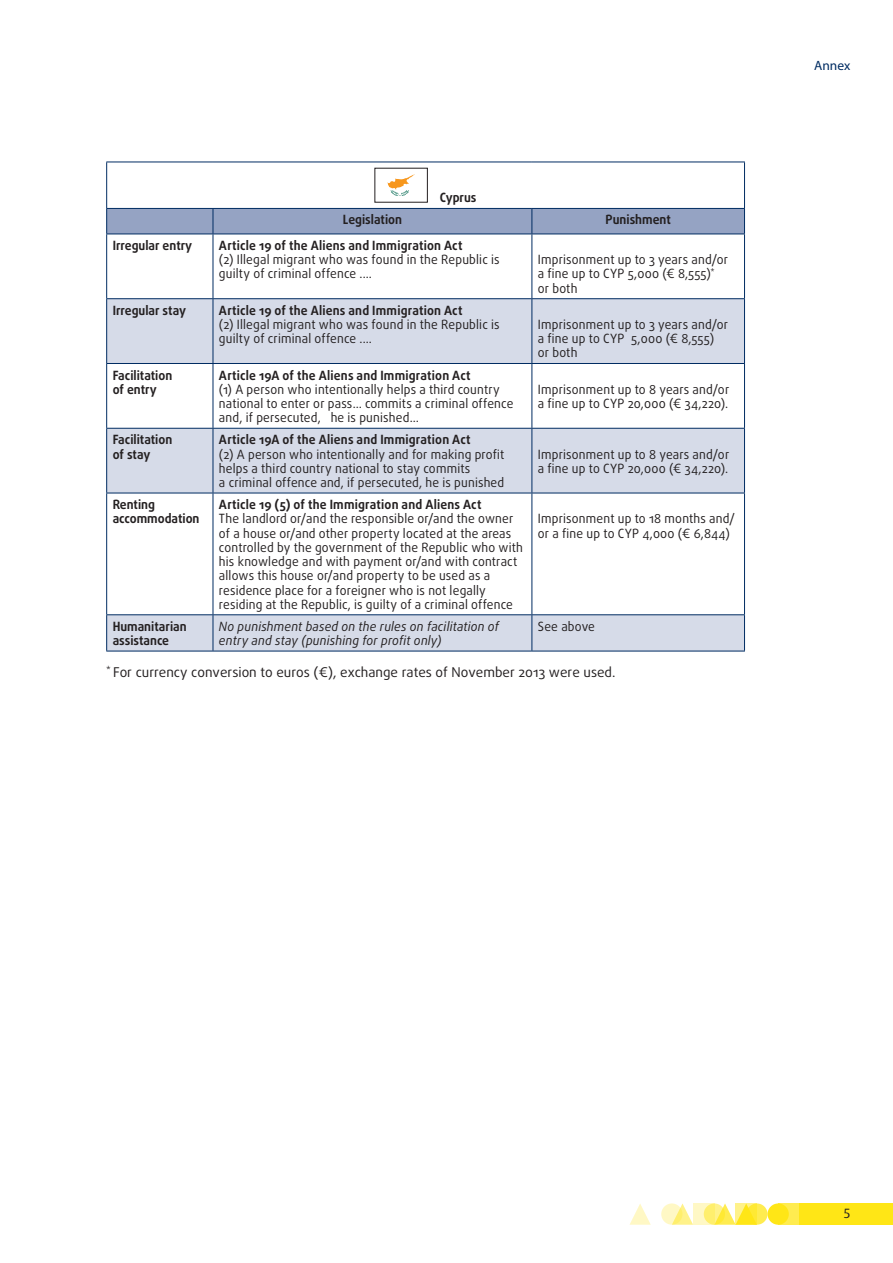
<style>
.page{position:relative;width:893px;height:1263px;background:#fff}
.page>*{position:absolute;margin:0;border:0;box-sizing:border-box;transform-origin:0 0}
.body_text{font:13.5px "Daxline Pro";color:#231f20}
.t1{font:13.5px "Myriad Pro";color:#002c62}
.t2{font:13.5px "Dax";color:#231f20}
.table_body{font:12.75px/14.2px "Daxline Pro";letter-spacing:.015em;color:#231f20;scale:.95 1}
.table_body-2{font:700 12.75px "Daxline Pro";letter-spacing:.015em;color:#231f20;scale:.95 1}
.table_header{font:700 12.75px/14.2px "Daxline Pro";color:#231f20;scale:.95 1}
.table_body-3{font:italic 12.75px/14.2px "Daxline Pro";letter-spacing:.015em;color:#231f20;scale:.95 1}
</style>
<div class="page">
<div style="left:746px;top:1203px;width:21px;height:22px;background:#ffec50;border-radius:50%"></div>
<div style="left:778px;top:1203px;width:21px;height:22px;background:#ffec50"></div>
<div style="left:799px;top:1203px;width:94px;height:22px;background:#ffe616"></div>
<svg style="left:675px;top:1203px;width:18px;height:22px"></svg>
<svg style="left:629px;top:1204px;width:22px;height:21px"></svg>
<div style="left:767px;top:1203px;width:22px;height:22px;background:#ffe616;border-radius:50%"></div>
<svg style="left:718px;top:1203px;width:18px;height:22px"></svg>
<svg style="left:704px;top:1203px;width:21px;height:22px"></svg>
<svg style="left:661px;top:1203px;width:21px;height:22px"></svg>
<svg style="left:736px;top:1203px;width:21px;height:22px"></svg>
<svg style="left:693px;top:1203px;width:21px;height:22px"></svg>
<svg style="left:107px;top:299px;width:637px;height:352px"></svg>
<hr style="left:106px;top:162px;width:107px;height:1px;background:#002c62">
<hr style="left:106px;top:162px;width:1px;height:46px;background:#002c62">
<hr style="left:213px;top:162px;width:319px;height:1px;background:#002c62">
<hr style="left:532px;top:162px;width:213px;height:1px;background:#002c62">
<hr style="left:744px;top:162px;width:1px;height:46px;background:#002c62">
<svg style="left:106px;top:208px;width:639px;height:26px;background:#8b9bbc"></svg>
<hr style="left:106px;top:234px;width:107px;height:1px;background:#002c62">
<hr style="left:106px;top:234px;width:1px;height:64px;background:#002c62">
<hr style="left:213px;top:234px;width:319px;height:1px;background:#002c62">
<hr style="left:213px;top:234px;width:1px;height:64px;background:#002c62">
<hr style="left:532px;top:234px;width:213px;height:1px;background:#002c62">
<hr style="left:531px;top:234px;width:1px;height:64px;background:#002c62">
<hr style="left:744px;top:234px;width:1px;height:64px;background:#002c62">
<hr style="left:106px;top:298px;width:107px;height:1px;background:#002c62">
<hr style="left:106px;top:299px;width:1px;height:64px;background:#002c62">
<hr style="left:213px;top:298px;width:319px;height:1px;background:#002c62">
<hr style="left:213px;top:299px;width:1px;height:64px;background:#002c62">
<hr style="left:532px;top:298px;width:213px;height:1px;background:#002c62">
<hr style="left:531px;top:299px;width:1px;height:64px;background:#002c62">
<hr style="left:744px;top:299px;width:1px;height:64px;background:#002c62">
<hr style="left:106px;top:363px;width:107px;height:1px;background:#002c62">
<hr style="left:106px;top:364px;width:1px;height:64px;background:#002c62">
<hr style="left:213px;top:363px;width:319px;height:1px;background:#002c62">
<hr style="left:213px;top:364px;width:1px;height:64px;background:#002c62">
<hr style="left:532px;top:363px;width:213px;height:1px;background:#002c62">
<hr style="left:531px;top:364px;width:1px;height:64px;background:#002c62">
<hr style="left:744px;top:364px;width:1px;height:64px;background:#002c62">
<hr style="left:106px;top:428px;width:107px;height:1px;background:#002c62">
<hr style="left:106px;top:429px;width:1px;height:64px;background:#002c62">
<hr style="left:213px;top:428px;width:319px;height:1px;background:#002c62">
<hr style="left:213px;top:429px;width:1px;height:64px;background:#002c62">
<hr style="left:532px;top:428px;width:213px;height:1px;background:#002c62">
<hr style="left:531px;top:429px;width:1px;height:64px;background:#002c62">
<hr style="left:744px;top:429px;width:1px;height:64px;background:#002c62">
<hr style="left:106px;top:493px;width:107px;height:1px;background:#002c62">
<hr style="left:106px;top:493px;width:1px;height:121px;background:#002c62">
<hr style="left:213px;top:493px;width:319px;height:1px;background:#002c62">
<hr style="left:213px;top:493px;width:1px;height:121px;background:#002c62">
<hr style="left:532px;top:493px;width:213px;height:1px;background:#002c62">
<hr style="left:531px;top:493px;width:1px;height:121px;background:#002c62">
<hr style="left:744px;top:493px;width:1px;height:121px;background:#002c62">
<hr style="left:106px;top:614px;width:107px;height:1px;background:#002c62">
<hr style="left:106px;top:615px;width:1px;height:36px;background:#002c62">
<hr style="left:213px;top:614px;width:319px;height:1px;background:#002c62">
<hr style="left:213px;top:615px;width:1px;height:36px;background:#002c62">
<hr style="left:532px;top:614px;width:213px;height:1px;background:#002c62">
<hr style="left:531px;top:615px;width:1px;height:36px;background:#002c62">
<hr style="left:744px;top:615px;width:1px;height:36px;background:#002c62">
<hr style="left:106px;top:651px;width:107px;height:1px;background:#002c62">
<hr style="left:213px;top:651px;width:319px;height:1px;background:#002c62">
<hr style="left:532px;top:651px;width:213px;height:1px;background:#002c62">
<svg style="left:387px;top:174px;width:28px;height:22px"></svg>
<p class="table_header" style="left:440px;top:191px;width:40px">Cyprus</p>
<p class="table_header" style="left:343px;top:213px;width:64px">Legislation</p>
<p class="table_header" style="left:606px;top:213px;width:70px">Punishment</p>
<p class="table_header" style="left:113px;top:238px;width:85px">Irregular entry</p>
<p class="table_body-2" style="left:219px;top:237px;width:258px">Article 19 of the Aliens and Immigration Act</p>
<p class="table_body" style="left:219px;top:253px;width:297px">(2) Illegal migrant who was found in the Republic is guilty of criminal offence ....</p>
<p class="table_body" style="left:538px;top:253px;width:202px">Imprisonment up to 3 years and/or a fine up to CYP 5,000 (€ 8,555)<sup>* </sup>or both</p>
<p class="table_header" style="left:113px;top:303px;width:79px">Irregular stay</p>
<p class="table_body-2" style="left:219px;top:302px;width:258px">Article 19 of the Aliens and Immigration Act</p>
<p class="table_body" style="left:219px;top:317px;width:297px">(2) Illegal migrant who was found in the Republic is guilty of criminal offence ....</p>
<p class="table_body" style="left:538px;top:317px;width:202px">Imprisonment up to 3 years and/or a fine up to CYP 5,000 (€ 8,555) or both</p>
<p class="table_header" style="left:113px;top:368px;width:64px">Facilitation of entry</p>
<p class="table_body-2" style="left:219px;top:366px;width:266px">Article 19A of the Aliens and Immigration Act</p>
<p class="table_body" style="left:219px;top:382px;width:311px">(1) A person who intentionally helps a third country national to enter or pass… commits a criminal offence and, if persecuted, he is punished…</p>
<p class="table_body" style="left:538px;top:382px;width:203px">Imprisonment up to 8 years and/or a fine up to CYP 20,000 (€ 34,220).</p>
<p class="table_header" style="left:113px;top:433px;width:64px">Facilitation of stay</p>
<p class="table_body-2" style="left:219px;top:431px;width:266px">Article 19A of the Aliens and Immigration Act</p>
<p class="table_body" style="left:219px;top:447px;width:302px">(2) A person who intentionally and for making profit helps a third country national to stay commits<br>a criminal offence and, if persecuted, he is punished</p>
<p class="table_body" style="left:538px;top:447px;width:203px">Imprisonment up to 8 years and/or a fine up to CYP 20,000 (€ 34,220).</p>
<p class="table_header" style="left:113px;top:497px;width:93px">Renting accommodation</p>
<p class="table_body-2" style="left:219px;top:496px;width:278px">Article 19 (5) of the Immigration and Aliens Act</p>
<p class="table_body" style="left:219px;top:512px;width:321px">The landlord or/and the responsible or/and the owner of a house or/and other property located at the areas controlled by the government of the Republic who with his knowledge and with payment or/and with contract allows this house or/and property to be used as a residence place for a foreigner who is not legally residing at the Republic, is guilty of a criminal offence</p>
<p class="table_body" style="left:538px;top:512px;width:209px">Imprisonment up to 18 months and/ or a fine up to CYP 4,000 (€ 6,844)</p>
<p class="table_header" style="left:113px;top:619px;width:79px">Humanitarian assistance</p>
<p class="table_body-3" style="left:219px;top:619px;width:296px">No punishment based on the rules on facilitation of entry and stay (punishing for profit only)</p>
<p class="table_body" style="left:538px;top:619px;width:62px">See above</p>
<p class="body_text" style="left:106px;top:663px;width:511px"><sup>*</sup> For currency conversion to euros (€), exchange rates of November 2013 were used.</p>
<p class="t1" style="left:814px;top:58px;width:38px">Annex</p>
<p class="t2" style="left:843px;top:1206px;width:9px">5</p>
</div>
